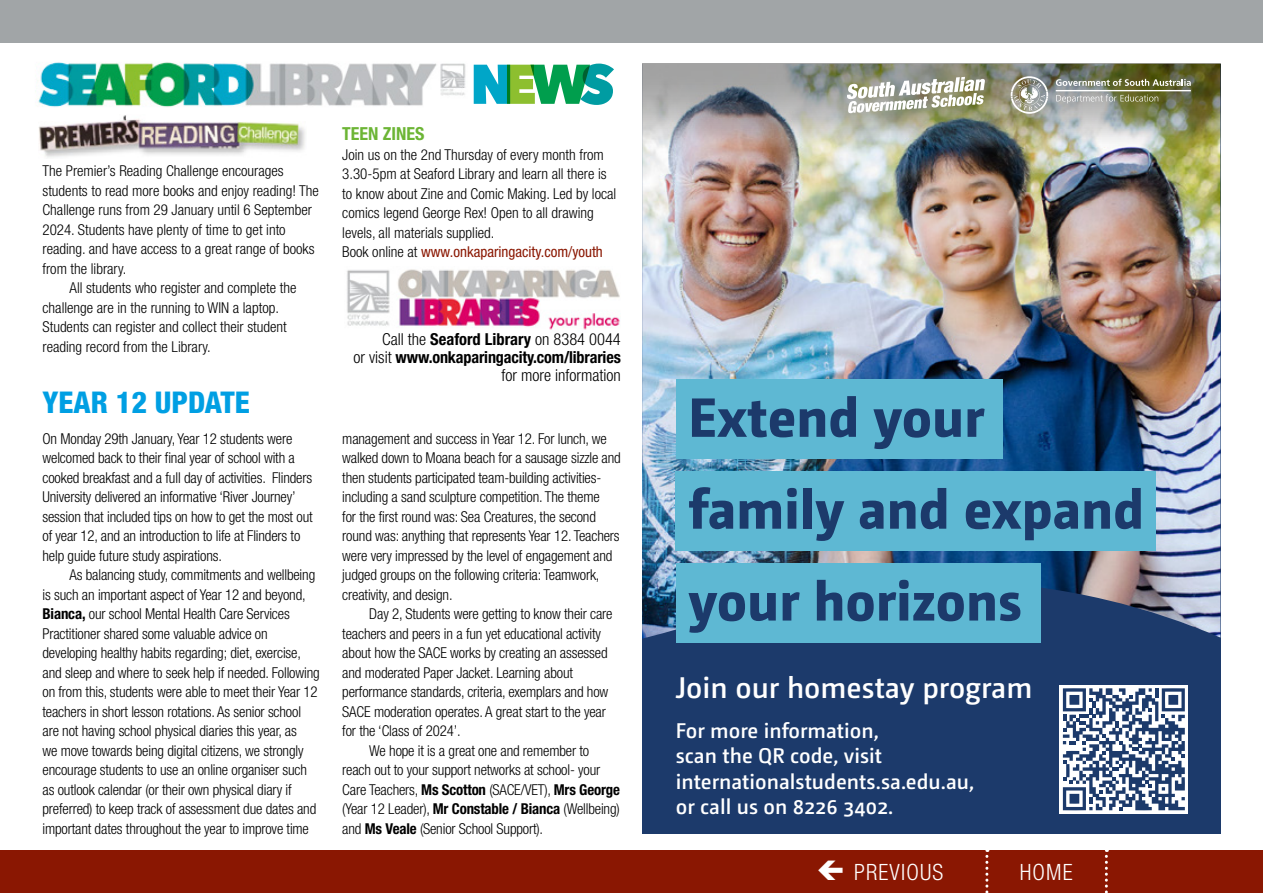
<style>
.page{position:relative;width:1263px;height:893px;background:#fff}
.page>*{position:absolute;margin:0;border:0;box-sizing:border-box;transform-origin:0 0}
.t1{font:800 55.2px/91.8px "Camingo Dos Pro";color:#1c3a6b}
.t2{font:800 condensed 30px "Helvetica Neue";color:#009fe3}
.t3{font:600 29.85px "Camingo Dos Pro";color:#fff}
.t4{font:300 condensed 22.5px "Helvetica Neue";letter-spacing:.05em;color:#fff}
.t5{font:600 21.15px/25.5px "Camingo Dos Pro";color:#fff}
.t6{font:700 condensed 18px "Helvetica Neue";color:#6cb535}
.t7{font:700 condensed 16.5px/18px "Helvetica Neue";letter-spacing:-.01em;color:#000;text-align:right}
.t8{font:300 condensed 15px/19.5px "Helvetica Neue";letter-spacing:-.01em;color:#000}
.s1{font-weight:700}
.s2{font-weight:400;color:#8a1702}
.s3{font-weight:300}
.s4{font-size:27px;color:#8a1702}
</style>
<div class="page">
<div style="left:0;top:0;width:1263px;height:43px;background:#a1a5a7"></div>
<div style="left:0;top:850px;width:1263px;height:43px;background:#8a1702"></div>
<svg style="left:985px;top:850px;width:3px;height:43px"></svg>
<svg style="left:1105px;top:850px;width:3px;height:43px"></svg>
<img style="left:37px;top:62px;width:437px;height:45px">
<svg style="left:474px;top:64px;width:140px;height:41px"></svg>
<img style="left:39px;top:115px;width:266px;height:43px">
<img style="left:347px;top:269px;width:273px;height:61px">
<div style="left:642px;top:64px;width:578px;height:769px;background:#1c3a6b"></div>
<img style="left:642px;top:149px;width:578px;height:490px">
<div style="left:676px;top:379px;width:326px;height:80px;background:#5eb8d3"></div>
<div style="left:676px;top:471px;width:480px;height:80px;background:#5eb8d3"></div>
<div style="left:676px;top:563px;width:364px;height:79px;background:#5eb8d3"></div>
<img style="left:642px;top:64px;width:578px;height:85px">
<svg style="left:1056px;top:94px;width:102px;height:9px"></svg>
<hr style="left:1056px;top:90px;width:135px;height:1px;background:#fff">
<svg style="left:1056px;top:79px;width:135px;height:7px"></svg>
<svg style="left:1011px;top:76px;width:37px;height:38px"></svg>
<svg style="left:847px;top:77px;width:138px;height:36px;background:#bbbdac"></svg>
<div style="left:1059px;top:685px;width:129px;height:129px;background:#fff"></div>
<svg style="left:1063px;top:688px;width:122px;height:122px"></svg>
<p class="t8" style="left:43px;top:161px;width:278px">The Premier’s Reading Challenge encourages students to read more books and enjoy reading! The Challenge runs from 29 January until 6 September 2024. Students have plenty of time to get into reading. and have access to a great range of books from the library.</p>
<p class="t8" style="left:43px;top:278px;width:255px;text-indent:27px">All students who register and complete the challenge are in the running to WIN a laptop.<br>Students can register and collect their student reading record from the Library.</p>
<h2 class="t2" style="left:43px;top:384px;width:209px">YEAR 12 UPDATE</h2>
<p class="t8" style="left:43px;top:428px;width:272px">On Monday 29th January, Year 12 students were welcomed back to their final year of school with a cooked breakfast and a full day of activities. Flinders University delivered an informative ‘River Journey’ session that included tips on how to get the most out of year 12, and an introduction to life at Flinders to help guide future study aspirations.</p>
<p class="t8" style="left:43px;top:565px;width:279px;text-indent:27px">As balancing study, commitments and wellbeing is such an important aspect of Year 12 and beyond, <span class="s1">Bianca,</span> our school Mental Health Care Services Practitioner shared some valuable advice on developing healthy habits regarding; diet, exercise, and sleep and where to seek help if needed. Following on from this, students were able to meet their Year 12 teachers in short lesson rotations. As senior school are not having school physical diaries this year, as<br>we move towards being digital citizens, we strongly encourage students to use an online organiser such as outlook calendar (or their own physical diary if preferred) to keep track of assessment due dates and important dates throughout the year to improve time</p>
<p class="t6" style="left:342px;top:123px;width:84px">TEEN ZINES</p>
<p class="t8" style="left:342px;top:144px;width:276px">Join us on the 2nd Thursday of every month from 3.30-5pm at Seaford Library and learn all there is to know about Zine and Comic Making. Led by local comics legend George Rex! Open to all drawing levels, all materials supplied.<br>Book online at <span class="s2">www.onkaparingacity.com/youth</span></p>
<p class="t7" style="left:354px;top:329px;width:269px"><span class="s3">Call the</span> Seaford Library <span class="s3">on 8384 0044<br>or visit</span> www.onkaparingacity.com/libraries <span class="s3">for more information</span></p>
<p class="t8" style="left:342px;top:428px;width:280px">management and success in Year 12. For lunch, we walked down to Moana beach for a sausage sizzle and then students participated team-building activities&shy;including a sand sculpture competition. The theme<br>for the first round was: Sea Creatures, the second round was: anything that represents Year 12. Teachers were very impressed by the level of engagement and judged groups on the following criteria: Teamwork, creativity, and design.</p>
<p class="t8" style="left:369px;top:604px;width:245px">Day 2, Students were getting to know their care</p>
<p class="t8" style="left:342px;top:623px;width:260px">teachers and peers in a fun yet educational activity</p>
<p class="t8" style="left:342px;top:643px;width:267px">about how the SACE works by creating an assessed</p>
<p class="t8" style="left:342px;top:662px;width:232px">and moderated Paper Jacket. Learning about</p>
<p class="t8" style="left:342px;top:682px;width:267px">performance standards, criteria, exemplars and how</p>
<p class="t8" style="left:342px;top:701px;width:265px">SACE moderation operates. A great start to the year</p>
<p class="t8" style="left:342px;top:721px;width:120px">for the ‘Class of 2024’.</p>
<p class="t8" style="left:369px;top:740px;width:221px">We hope it is a great one and remember to</p>
<p class="t8" style="left:342px;top:760px;width:260px">reach out to your support networks at school- your</p>
<p class="t8" style="left:342px;top:779px;width:279px">Care Teachers, <span class="s1">Ms Scotton</span> (SACE/VET), <span class="s1">Mrs George</span></p>
<p class="t8" style="left:342px;top:799px;width:279px">(Year 12 Leader), <span class="s1">Mr Constable / Bianca</span> (Wellbeing)</p>
<p class="t8" style="left:342px;top:818px;width:202px">and <span class="s1">Ms Veale</span> (Senior School Support).</p>
<h1 class="t1" style="left:688px;top:371px;width:457px">Extend your family and expand your horizons</h1>
<h3 class="t3" style="left:676px;top:670px;width:358px">Join our homestay program</h3>
<h3 class="t5" style="left:676px;top:717px;width:300px">For more information,<br>scan the QR code, visit internationalstudents.sa.edu.au, or call us on 8226 3402.</h3>
<h3 class="t4" style="left:854px;top:859px;width:91px">PREVIOUS</h3>
<h3 class="t4" style="left:982px;top:859px;width:130px"><span class="s4">I</span> HOME <span class="s4">I</span></h3>
</div>
